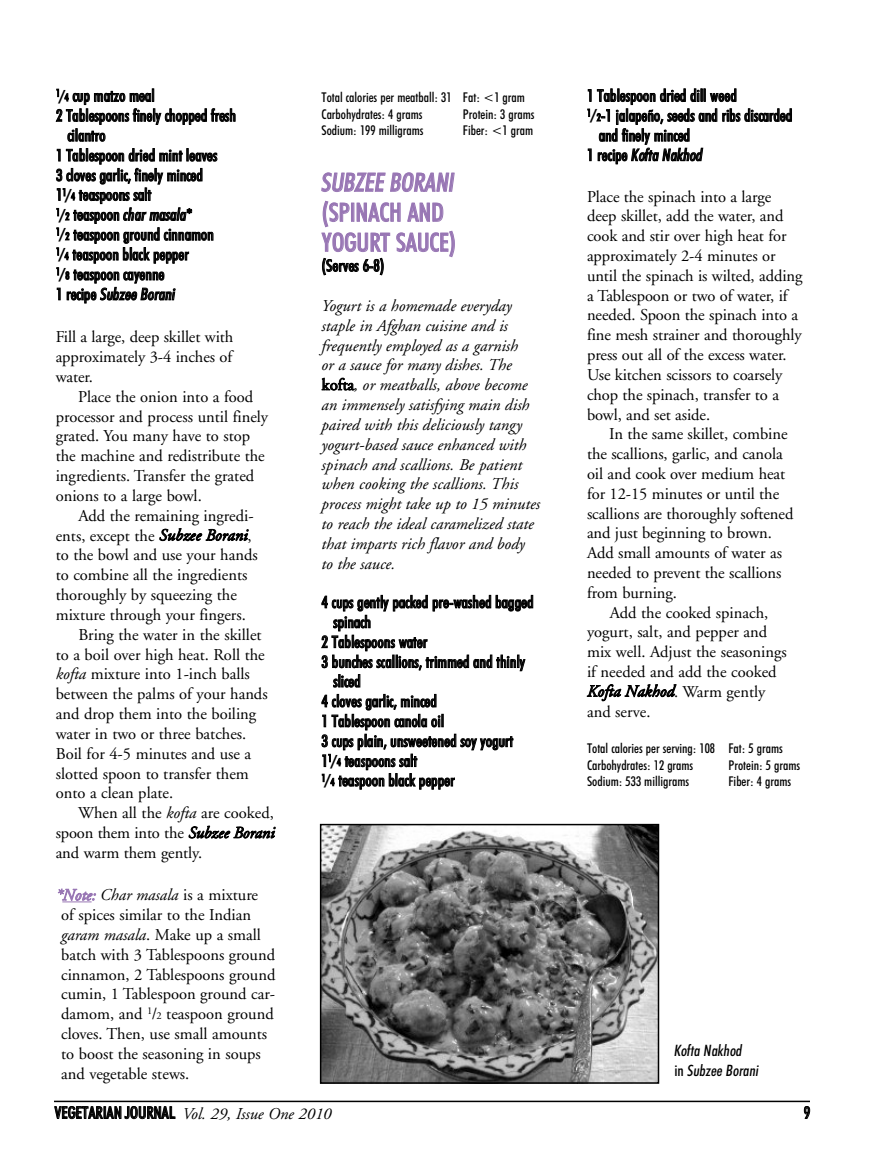
<style>
.page{position:relative;width:891px;height:1175px;background:#fff}
.page>*{position:absolute;margin:0;border:0;box-sizing:border-box;transform-origin:0 0}
.t1{font:25.5px/30px "Futuri Condensed Regular SWFTE";color:#9876b4}
.t2{font:25.5px "Futuri Condensed Italic SWFTE";color:#9876b4}
.t3{font:16.5px/19.8px "Adobe Garamond";color:#000}
.t4{font:16.5px/19.8px "Futuri Condensed Regular SWFTE";color:#000}
.t5{font:italic 16.5px/19.8px "Adobe Garamond";color:#000}
.t6{font:16.5px "Futuri Condensed Italic SWFTE";color:#000}
.t7{font:15.75px/19.8px "Futuri Condensed Italic SWFTE";color:#000}
.t8{font:13.5px/16.5px "Futuri Condensed Regular SWFTE";color:#000}
.s1{font-family:"Futuri Bold SWFTE"}
.s2{font-size:10.5px}
.s3{font-family:"Futuri Condensed Regular SWFTE";font-size:10.5px}
.s4{font-family:"Futuri Condensed Regular SWFTE"}
.s5{font-style:italic}
.s6{font-style:italic;color:#9876b4}
.s7{font-style:normal}
.s8{font-family:"Futuri Condensed Regular SWFTE";font-style:normal}
</style>
<div class="page">
<hr style="left:54px;top:1100px;width:756px;height:2px;background:#000">
<hr style="left:62px;top:901px;width:30px;height:1px;background:#9876b4">
<img style="left:323px;top:827px;width:333px;height:253px">
<div style="left:320px;top:824px;width:339px;height:259px;border:2px solid #000"></div>
<p class="t4" style="left:56px;top:85px;width:100px"><sup>1</sup><span class="s1">/</span><span class="s2">4</span> cup matzo meal</p>
<p class="t4" style="left:56px;top:105px;width:181px">2 Tablespoons finely chopped fresh</p>
<p class="t4" style="left:67px;top:125px;width:40px">cilantro</p>
<p class="t4" style="left:56px;top:145px;width:163px">1 Tablespoon dried mint leaves</p>
<p class="t4" style="left:56px;top:165px;width:148px">3 cloves garlic, finely minced</p>
<p class="t4" style="left:56px;top:184px;width:97px">1<sup>1</sup><span class="s1">/</span><span class="s2">4</span> teaspoons salt</p>
<p class="t6" style="left:56px;top:204px;width:138px"><sup>1</sup><span class="s1">/</span><span class="s3">2</span> <span class="s4">teaspoon</span> char masala<span class="s4">*</span></p>
<p class="t4" style="left:56px;top:224px;width:159px"><sup>1</sup><span class="s1">/</span><span class="s2">2</span> teaspoon ground cinnamon<br><sup>1</sup><span class="s1">/</span><span class="s2">4</span> teaspoon black pepper<br><sup>1</sup><span class="s1">/</span><span class="s2">8</span> teaspoon cayenne</p>
<p class="t6" style="left:56px;top:284px;width:121px"><span class="s4">1 recipe</span> Subzee Borani</p>
<p class="t3" style="left:56px;top:328px;width:179px;text-align:justify">Fill a large, deep skillet with approximately 3-4 inches of water.</p>
<p class="t3" style="left:56px;top:388px;width:214px;text-indent:23px">Place the onion into a food processor and process until finely grated. You many have to stop the machine and redistribute the ingredients. Transfer the grated onions to a large bowl.</p>
<p class="t3" style="left:78px;top:507px;width:177px">Add the remaining ingredi-</p>
<p class="t3" style="left:56px;top:527px;width:197px">ents, except the <span class="s5">Subzee Borani</span>,</p>
<p class="t3" style="left:56px;top:546px;width:204px">to the bowl and use your hands</p>
<p class="t3" style="left:56px;top:566px;width:193px">to combine all the ingredients</p>
<p class="t3" style="left:56px;top:586px;width:183px">thoroughly by squeezing the</p>
<p class="t3" style="left:56px;top:606px;width:192px">mixture through your fingers.</p>
<p class="t3" style="left:78px;top:626px;width:185px">Bring the water in the skillet</p>
<p class="t3" style="left:56px;top:646px;width:211px">to a boil over high heat. Roll the</p>
<p class="t3" style="left:56px;top:665px;width:196px"><span class="s5">kofta</span> mixture into 1-inch balls</p>
<p class="t3" style="left:56px;top:685px;width:213px">between the palms of your hands</p>
<p class="t3" style="left:56px;top:705px;width:202px">and drop them into the boiling</p>
<p class="t3" style="left:56px;top:725px;width:192px">water in two or three batches.</p>
<p class="t3" style="left:56px;top:745px;width:197px">Boil for 4-5 minutes and use a</p>
<p class="t3" style="left:56px;top:765px;width:195px">slotted spoon to transfer them</p>
<p class="t3" style="left:56px;top:784px;width:119px">onto a clean plate.</p>
<p class="t3" style="left:78px;top:804px;width:197px">When all the <span class="s5">kofta</span> are cooked,</p>
<p class="t3" style="left:56px;top:824px;width:221px">spoon them into the <span class="s5">Subzee Borani</span></p>
<p class="t3" style="left:56px;top:844px;width:148px">and warm them gently.</p>
<p class="t3" style="left:61px;top:886px;width:216px;text-indent:-5px"><span class="s6">*Note:</span> <span class="s5">Char masala</span> is a mixture<br>of spices similar to the Indian <span class="s5">garam masala</span>. Make up a small batch with 3 Tablespoons ground cinnamon, 2 Tablespoons ground cumin, 1 Tablespoon ground car&shy;damom, and <sup>1</sup>/<span class="s2">2</span> teaspoon ground cloves. Then, use small amounts to boost the seasoning in soups and vegetable stews.</p>
<p class="t8" style="left:322px;top:89px;width:205px">Total calories per meatball: 31 Fat: &lt;1 gram<br>Carbohydrates: 4 grams</p>
<p class="t8" style="left:463px;top:106px;width:73px">Protein: 3 grams</p>
<p class="t8" style="left:322px;top:122px;width:104px">Sodium: 199 milligrams</p>
<p class="t8" style="left:463px;top:122px;width:72px">Fiber: &lt;1 gram</p>
<h1 class="t2" style="left:322px;top:167px;width:134px">SUBZEE BORANI</h1>
<h1 class="t1" style="left:322px;top:197px;width:136px">(SPINACH AND<br>YOGURT SAUCE)</h1>
<p class="t4" style="left:322px;top:255px;width:64px">(Serves 6-8)</p>
<p class="t5" style="left:322px;top:297px;width:220px">Yogurt is a homemade everyday staple in Afghan cuisine and is frequently employed as a garnish<br>or a sauce for many dishes. The <span class="s7">kofta</span>, or meatballs, above become an immensely satisfying main dish paired with this deliciously tangy yogurt-based sauce enhanced with spinach and scallions. Be patient when cooking the scallions. This process might take up to 15 minutes to reach the ideal caramelized state that imparts rich flavor and body to the sauce.</p>
<p class="t4" style="left:322px;top:592px;width:213px">4 cups gently packed pre-washed bagged</p>
<p class="t4" style="left:333px;top:612px;width:39px">spinach</p>
<p class="t4" style="left:322px;top:631px;width:107px">2 Tablespoons water</p>
<p class="t4" style="left:322px;top:651px;width:205px">3 bunches scallions, trimmed and thinly</p>
<p class="t4" style="left:333px;top:671px;width:29px">sliced</p>
<p class="t4" style="left:322px;top:691px;width:117px">4 cloves garlic, minced</p>
<p class="t4" style="left:322px;top:711px;width:124px">1 Tablespoon canola oil</p>
<p class="t4" style="left:322px;top:730px;width:193px">3 cups plain, unsweetened soy yogurt</p>
<p class="t4" style="left:322px;top:750px;width:97px">1<sup>1</sup><span class="s1">/</span><span class="s2">4</span> teaspoons salt</p>
<p class="t4" style="left:322px;top:770px;width:135px"><sup>1</sup><span class="s1">/</span><span class="s2">4</span> teaspoon black pepper</p>
<p class="t4" style="left:587px;top:85px;width:151px">1 Tablespoon dried dill weed</p>
<p class="t4" style="left:587px;top:105px;width:207px"><sup>1</sup><span class="s1">/</span><span class="s2">2</span>-1 jalapeño, seeds and ribs discarded</p>
<p class="t4" style="left:599px;top:125px;width:93px">and finely minced</p>
<p class="t6" style="left:587px;top:145px;width:117px"><span class="s4">1 recipe</span> Kofta Nakhod</p>
<p class="t3" style="left:587px;top:188px;width:217px">Place the spinach into a large deep skillet, add the water, and cook and stir over high heat for approximately 2-4 minutes or until the spinach is wilted, adding a Tablespoon or two of water, if needed. Spoon the spinach into a fine mesh strainer and thoroughly press out all of the excess water.<br>Use kitchen scissors to coarsely chop the spinach, transfer to a bowl, and set aside.</p>
<p class="t3" style="left:609px;top:425px;width:180px">In the same skillet, combine</p>
<p class="t3" style="left:587px;top:445px;width:197px">the scallions, garlic, and canola</p>
<p class="t3" style="left:587px;top:465px;width:200px">oil and cook over medium heat</p>
<p class="t3" style="left:587px;top:485px;width:194px">for 12-15 minutes or until the</p>
<p class="t3" style="left:587px;top:505px;width:208px">scallions are thoroughly softened</p>
<p class="t3" style="left:587px;top:524px;width:186px">and just beginning to brown.</p>
<p class="t3" style="left:587px;top:544px;width:196px">Add small amounts of water as</p>
<p class="t3" style="left:587px;top:564px;width:196px">needed to prevent the scallions</p>
<p class="t3" style="left:587px;top:584px;width:91px">from burning.</p>
<p class="t3" style="left:610px;top:604px;width:160px">Add the cooked spinach,</p>
<p class="t3" style="left:587px;top:623px;width:182px">yogurt, salt, and pepper and</p>
<p class="t3" style="left:587px;top:643px;width:201px">mix well. Adjust the seasonings</p>
<p class="t3" style="left:587px;top:663px;width:191px">if needed and add the cooked</p>
<p class="t5" style="left:587px;top:683px;width:180px">Kofta Nakhod<span class="s7">. Warm gently</span></p>
<p class="t3" style="left:587px;top:703px;width:65px">and serve.</p>
<p class="t8" style="left:587px;top:740px;width:197px">Total calories per serving: 108 Fat: 5 grams<br>Carbohydrates: 12 grams</p>
<p class="t8" style="left:728px;top:756px;width:73px">Protein: 5 grams</p>
<p class="t8" style="left:587px;top:773px;width:104px">Sodium: 533 milligrams</p>
<p class="t8" style="left:728px;top:773px;width:64px">Fiber: 4 grams</p>
<p class="t7" style="left:674px;top:1040px;width:86px">Kofta Nakhod<br><span class="s4">in</span> Subzee Borani</p>
<p class="t5" style="left:55px;top:1105px;width:278px"><span class="s8">VEGETARIAN JOURNAL</span> Vol. 29, Issue One 2010</p>
<p class="t4" style="left:804px;top:1102px;width:8px">9</p>
</div>
